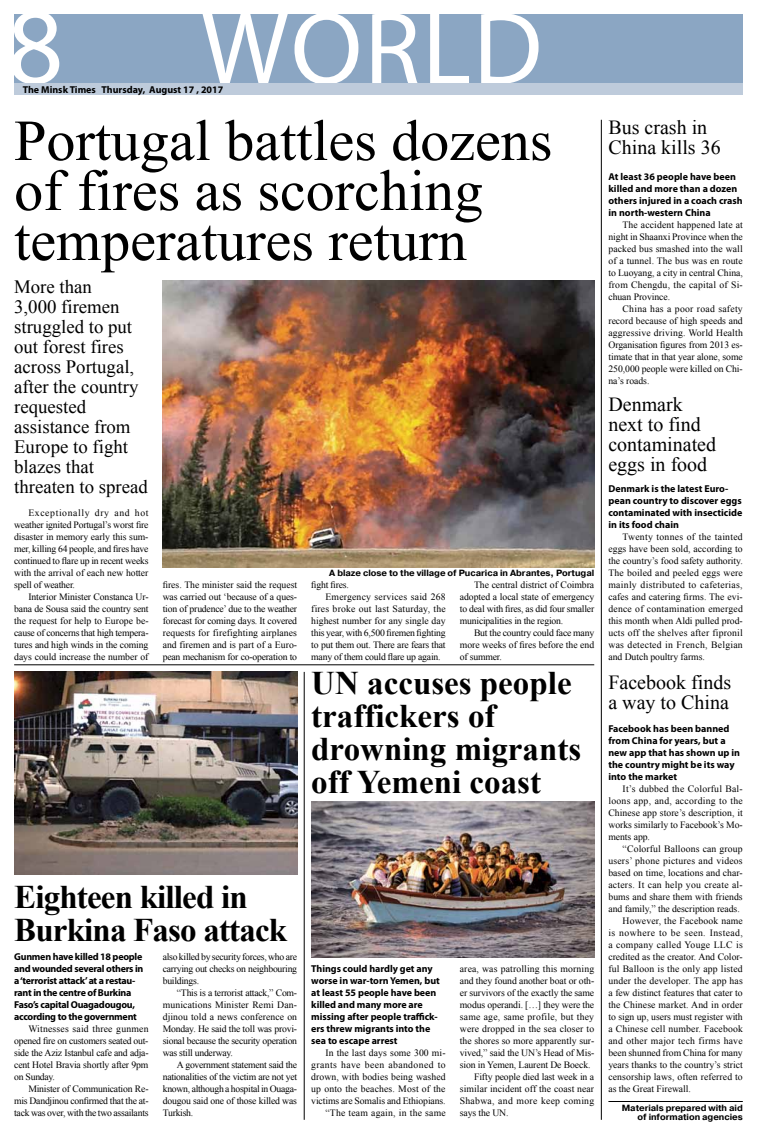
<style>
.page{position:relative;width:757px;height:1134px;background:#fff}
.page>*{position:absolute;margin:0;border:0;box-sizing:border-box;transform-origin:0 0}
.t1{font:109.7px "Myriad Pro";color:#fff}
.t2{font:103.7px "Myriad Pro";letter-spacing:.02em;color:#fff}
.t3{font:58px/50px "Times New Roman";color:#000}
.t4{font:700 33px/33px "Times New Roman";color:#000}
.t5{font:700 33px/33px "Times New Roman";letter-spacing:-.025em;color:#000}
.t6{font:20px/20px "Times New Roman";color:#000}
.t7{font:18.8px/20px "Times New Roman";color:#000}
.t8{font:700 10px/12px "Myriad Pro";letter-spacing:-.005em;color:#000}
.t9{font:700 10px/12px "Myriad Pro";letter-spacing:-.025em;color:#000}
.t10{font:9.7px/12px "Times New Roman";letter-spacing:-.005em;color:#000;text-align:justify}
.t11{font:9.7px "Times New Roman";letter-spacing:.015em;color:#000}
.t12{font:9.7px "Times New Roman";letter-spacing:.02em;color:#000}
.t13{font:9.7px "Times New Roman";letter-spacing:.025em;color:#000}
.t14{font:9.7px "Times New Roman";letter-spacing:.04em;color:#000}
.t15{font:9.7px "Times New Roman";letter-spacing:.03em;color:#000}
.t16{font:700 9px/9px "Pragmatica C";letter-spacing:-.005em;color:#000;text-align:right}
</style>
<div class="page">
<div style="left:14px;top:14px;width:729px;height:70px;background:#8ba6c3"></div>
<hr style="left:608px;top:1101px;width:135px;height:1px;background:#000">
<hr style="left:601px;top:120px;width:1px;height:1000px;background:#000">
<img style="left:311px;top:802px;width:283px;height:156px">
<img style="left:14px;top:672px;width:283px;height:203px">
<hr style="left:304px;top:672px;width:1px;height:448px;background:#000">
<hr style="left:14px;top:664px;width:580px;height:1px;background:#000">
<img style="left:163px;top:281px;width:431px;height:286px">
<div style="left:14px;top:84px;width:729px;height:11px;background:#becbdb"></div>
<h1 class="t1" style="left:7px;top:-21px;width:58px">8</h1>
<h2 class="t2" style="left:201px;top:-15px;width:343px">WORLD</h2>
<p class="t8" style="left:23px;top:83px;width:202px">The Minsk Times Thursday, August 17 , 2017</p>
<h3 class="t3" style="left:14px;top:115px;width:540px">Portugal battles dozens of fires as scorching temperatures return</h3>
<h3 class="t7" style="left:14px;top:276px;width:135px">More than<br>3,000 firemen struggled to put out forest fires across Portugal, after the country requested assistance from<br>Europe to fight blazes that threaten to spread</h3>
<p class="t10" style="left:14px;top:507px;width:136px;text-indent:14px">Exceptionally dry and hot weather ignited Portugal’s worst fire disaster in memory early this sum&shy;mer, killing 64 people, and fires have continued to flare up in recent weeks with the arrival of each new hotter spell of weather.</p>
<p class="t10" style="left:14px;top:591px;width:136px;text-indent:14px">Interior Minister Constanca Ur&shy;bana de Sousa said the country sent the request for help to Europe be&shy;cause of concerns that high tempera&shy;tures and high winds in the coming days could increase the number of</p>
<p class="t16" style="left:329px;top:568px;width:266px">A blaze close to the village of Pucarica in Abrantes, Portugal</p>
<p class="t10" style="left:163px;top:579px;width:136px">fires. The minister said the request was carried out ‘because of a ques&shy;tion of prudence’ due to the weather forecast for coming days. It covered requests for firefighting airplanes and firemen and is part of a Euro&shy;pean mechanism for co-operation to</p>
<p class="t10" style="left:311px;top:579px;width:39px">fight fires.</p>
<p class="t12" style="left:325px;top:590px;width:122px">Emergency services said 268</p>
<p class="t11" style="left:311px;top:602px;width:136px">fires broke out last Saturday, the</p>
<p class="t10" style="left:311px;top:615px;width:136px">highest number for any single day</p>
<p class="t10" style="left:311px;top:627px;width:136px">this year, with 6,500 firemen fighting</p>
<p class="t10" style="left:311px;top:639px;width:136px">to put them out. There are fears that</p>
<p class="t10" style="left:311px;top:651px;width:131px">many of them could flare up again.</p>
<p class="t10" style="left:460px;top:579px;width:136px;text-indent:14px">The central district of Coimbra adopted a local state of emergency to deal with fires, as did four smaller municipalities in the region.</p>
<p class="t10" style="left:460px;top:627px;width:136px;text-indent:14px">But the country could face many more weeks of fires before the end of summer.</p>
<h3 class="t4" style="left:311px;top:666px;width:271px">UN accuses people traffickers of drowning migrants off Yemeni coast</h3>
<h3 class="t5" style="left:14px;top:879px;width:275px">Eighteen killed in<br>Burkina Faso attack</h3>
<p class="t9" style="left:14px;top:950px;width:131px">Gunmen have killed 18 people and wounded several others in a ‘terrorist attack’ at a restau&shy;rant in the centre of Burkina<br>Faso’s capital Ouagadougou, according to the government</p>
<p class="t10" style="left:14px;top:1023px;width:136px;text-indent:14px">Witnesses said three gunmen opened fire on customers seated out&shy;side the Aziz Istanbul cafe and adja&shy;cent Hotel Bravia shortly after 9pm on Sunday.</p>
<p class="t10" style="left:14px;top:1083px;width:136px;text-indent:14px">Minister of Communication Re&shy;mis Dandjinou confirmed that the at&shy;tack was over, with the two assailants</p>
<p class="t10" style="left:163px;top:951px;width:136px">also killed by security forces, who are carrying out checks on neighbouring buildings.</p>
<p class="t10" style="left:163px;top:987px;width:136px;text-indent:14px">“This is a terrorist attack,” Com&shy;munications Minister Remi Dan&shy;djinou told a news conference on Monday. He said the toll was provi&shy;sional because the security operation was still underway.</p>
<p class="t10" style="left:163px;top:1059px;width:136px;text-indent:14px">A government statement said the nationalities of the victim are not yet known, although a hospital in Ouaga&shy;dougou said one of those killed was Turkish.</p>
<p class="t8" style="left:311px;top:962px;width:130px">Things could hardly get any worse in war-torn Yemen, but at least 55 people have been killed and many more are missing after people traffick&shy;ers threw migrants into the sea to escape arrest</p>
<p class="t10" style="left:311px;top:1047px;width:136px;text-align:right">In the last days some 300 mi&shy;grants have been abandoned to drown, with bodies being washed up onto the beaches. Most of the victims are Somalis and Ethiopians. “The team again, in the same</p>
<p class="t11" style="left:460px;top:962px;width:136px">area, was patrolling this morning</p>
<p class="t10" style="left:460px;top:975px;width:136px">and they found another boat or oth-</p>
<p class="t10" style="left:460px;top:987px;width:136px">er survivors of the exactly the same</p>
<p class="t10" style="left:460px;top:999px;width:136px">modus operandi. […] they were the</p>
<p class="t12" style="left:460px;top:1010px;width:136px">same age, same profile, but they</p>
<p class="t11" style="left:460px;top:1022px;width:136px">were dropped in the sea closer to</p>
<p class="t10" style="left:460px;top:1035px;width:136px">the shores so more apparently sur-</p>
<p class="t10" style="left:460px;top:1047px;width:136px">vived,” said the UN’s Head of Mis-</p>
<p class="t10" style="left:460px;top:1059px;width:132px">sion in Yemen, Laurent De Boeck.</p>
<p class="t10" style="left:474px;top:1071px;width:122px">Fifty people died last week in a</p>
<p class="t10" style="left:460px;top:1083px;width:136px">similar incident off the coast near</p>
<p class="t15" style="left:460px;top:1094px;width:136px">Shabwa, and more keep coming</p>
<p class="t10" style="left:460px;top:1107px;width:50px">says the UN.</p>
<h3 class="t6" style="left:608px;top:117px;width:114px">Bus crash in<br>China kills 36</h3>
<p class="t8" style="left:608px;top:170px;width:136px">At least 36 people have been killed and more than a dozen others injured in a coach crash in north-western China</p>
<p class="t10" style="left:608px;top:219px;width:136px;text-indent:14px">The accident happened late at night in Shaanxi Province when the packed bus smashed into the wall of a tunnel. The bus was en route to Luoyang, a city in central China, from Chengdu, the capital of Si&shy;chuan Province.</p>
<p class="t10" style="left:608px;top:303px;width:136px;text-indent:14px">China has a poor road safety record because of high speeds and aggressive driving. World Health Organisation figures from 2013 es&shy;timate that in that year alone, some 250,000 people were killed on Chi&shy;na’s roads.</p>
<h3 class="t6" style="left:608px;top:394px;width:109px">Denmark next to find contaminated eggs in food</h3>
<p class="t8" style="left:608px;top:482px;width:135px">Denmark is the latest Euro&shy;pean country to discover eggs contaminated with insecticide in its food chain</p>
<p class="t10" style="left:608px;top:531px;width:136px;text-indent:14px">Twenty tonnes of the tainted eggs have been sold, according to the country’s food safety authority.<br>The boiled and peeled eggs were mainly distributed to cafeterias, cafes and catering firms. The evi&shy;dence of contamination emerged this month when Aldi pulled prod&shy;ucts off the shelves after fipronil was detected in French, Belgian and Dutch poultry farms.</p>
<h3 class="t6" style="left:608px;top:672px;width:124px">Facebook finds a way to China</h3>
<p class="t8" style="left:608px;top:722px;width:133px">Facebook has been banned from China for years, but a new app that has shown up in the country might be its way into the market</p>
<p class="t10" style="left:608px;top:783px;width:136px;text-indent:14px">It’s dubbed the Colorful Bal&shy;loons app, and, according to the Chinese app store’s description, it works similarly to Facebook’s Mo&shy;ments app.</p>
<p class="t11" style="left:622px;top:842px;width:122px">“Colorful Balloons can group</p>
<p class="t12" style="left:608px;top:854px;width:136px">users’ phone pictures and videos</p>
<p class="t10" style="left:608px;top:867px;width:136px">based on time, locations and char-</p>
<p class="t13" style="left:608px;top:878px;width:136px">acters. It can help you create al-</p>
<p class="t10" style="left:608px;top:891px;width:136px">bums and share them with friends</p>
<p class="t10" style="left:608px;top:903px;width:133px">and family,” the description reads.</p>
<p class="t11" style="left:622px;top:914px;width:122px">However, the Facebook name</p>
<p class="t14" style="left:608px;top:926px;width:136px">is nowhere to be seen. Instead,</p>
<p class="t13" style="left:608px;top:938px;width:136px">a company called Youge LLC is</p>
<p class="t10" style="left:608px;top:951px;width:136px">credited as the creator. And Color-</p>
<p class="t11" style="left:608px;top:962px;width:136px">ful Balloon is the only app listed</p>
<p class="t11" style="left:608px;top:974px;width:136px">under the developer. The app has</p>
<p class="t10" style="left:608px;top:987px;width:136px">a few distinct features that cater to</p>
<p class="t11" style="left:608px;top:998px;width:136px">the Chinese market. And in order</p>
<p class="t10" style="left:608px;top:1011px;width:136px">to sign up, users must register with</p>
<p class="t11" style="left:608px;top:1022px;width:136px">a Chinese cell number. Facebook</p>
<p class="t13" style="left:608px;top:1034px;width:136px">and other major tech firms have</p>
<p class="t10" style="left:608px;top:1047px;width:136px">been shunned from China for many</p>
<p class="t10" style="left:608px;top:1059px;width:136px">years thanks to the country’s strict</p>
<p class="t10" style="left:608px;top:1071px;width:136px">censorship laws, often referred to</p>
<p class="t10" style="left:608px;top:1083px;width:84px">as the Great Firewall.</p>
<p class="t16" style="left:622px;top:1103px;width:123px">Materials prepared with aid of information agencies</p>
</div>
